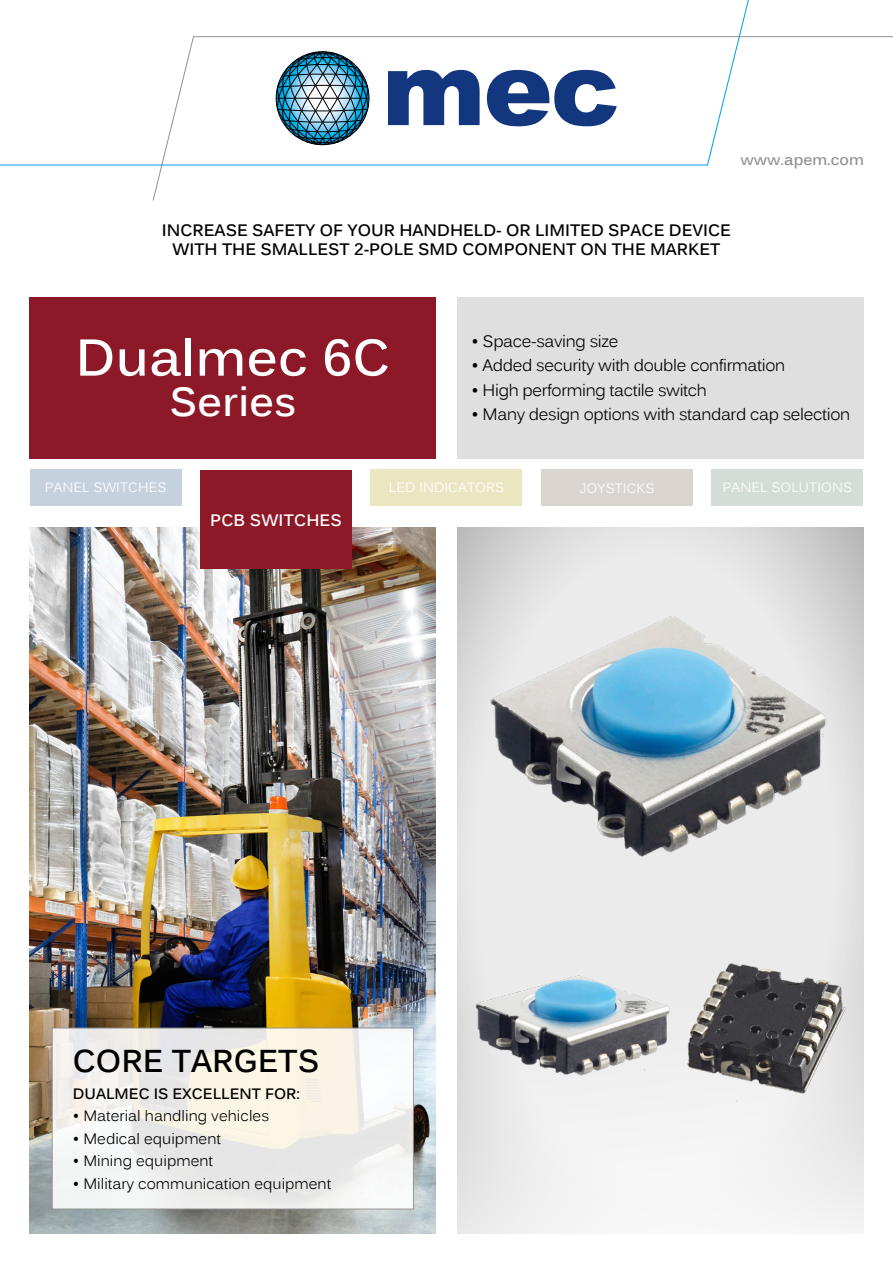
<style>
.page{position:relative;width:893px;height:1263px;background:#fff}
.page>*{position:absolute;margin:0;border:0;box-sizing:border-box;transform-origin:0 0}
.t1{font:700 51px "Kalinga";letter-spacing:.01em;color:#fff}
.t2{font:700 40.35px "Kalinga";letter-spacing:.01em;color:#fff}
.t3{font:700 31.5px "Kalinga";color:#000}
.t4{font:16.5px "Kalinga";letter-spacing:-.02em;color:#000}
.t5{font:700 16.5px "Kalinga";color:#000}
.t6{font:700 16.5px "Kalinga";letter-spacing:.01em;color:#fff}
.t7{font:15px "Kalinga";color:#000}
.t8{font:700 15px "Kalinga";color:#000}
.t9{font:700 15px "Kalinga";color:#919191}
.t10{font:13.5px "Kalinga";letter-spacing:.01em;color:#fff}
</style>
<div class="page">
<svg style="left:0;top:0;width:749px;height:166px"></svg>
<svg style="left:388px;top:70px;width:229px;height:56px"></svg>
<img style="left:269px;top:51px;width:110px;height:94px">
<img style="left:30px;top:527px;width:406px;height:706px">
<svg style="left:457px;top:527px;width:406px;height:706px"></svg>
<div style="left:200px;top:470px;width:152px;height:98px;background:#8d1928"></div>
<div style="left:30px;top:469px;width:152px;height:37px;background:#c6d1de"></div>
<svg style="left:370px;top:469px;width:493px;height:37px;fill:#dbdcd2"></svg>
<div style="left:457px;top:298px;width:406px;height:161px;background:#dfdfdf"></div>
<div style="left:30px;top:298px;width:406px;height:161px;background:#8d1928"></div>
<svg style="left:52px;top:1028px;width:362px;height:181px"></svg>
<img style="left:482px;top:590px;width:356px;height:280px">
<img style="left:645px;top:907px;width:219px;height:194px">
<img style="left:462px;top:955px;width:223px;height:140px">
<p class="t9" style="left:740px;top:150px;width:125px">www.apem.com</p>
<p class="t5" style="left:162px;top:219px;width:571px">INCREASE SAFETY OF YOUR HANDHELD- OR LIMITED SPACE DEVICE</p>
<p class="t5" style="left:173px;top:239px;width:549px">WITH THE SMALLEST 2-POLE SMD COMPONENT ON THE MARKET</p>
<p class="t1" style="left:76px;top:324px;width:316px">Dualmec 6C</p>
<p class="t2" style="left:169px;top:375px;width:128px">Series</p>
<p class="t4" style="left:472px;top:331px;width:149px">• Space-saving size</p>
<p class="t4" style="left:472px;top:355px;width:315px">• Added security with double confirmation</p>
<p class="t4" style="left:472px;top:379px;width:237px">• High performing tactile switch</p>
<p class="t4" style="left:472px;top:403px;width:380px">• Many design options with standard cap selection</p>
<p class="t10" style="left:45px;top:478px;width:123px">PANEL SWITCHES</p>
<p class="t6" style="left:210px;top:509px;width:133px">PCB SWITCHES</p>
<p class="t10" style="left:389px;top:478px;width:117px">LED INDICATORS</p>
<p class="t10" style="left:579px;top:480px;width:76px">JOYSTICKS</p>
<p class="t10" style="left:723px;top:478px;width:131px">PANEL SOLUTIONS</p>
<p class="t3" style="left:73px;top:1040px;width:248px">CORE TARGETS</p>
<p class="t8" style="left:73px;top:1083px;width:229px">DUALMEC IS EXCELLENT FOR:</p>
<p class="t7" style="left:73px;top:1106px;width:198px">• Material handling vehicles</p>
<p class="t7" style="left:73px;top:1128px;width:150px">• Medical equipment</p>
<p class="t7" style="left:73px;top:1151px;width:142px">• Mining equipment</p>
<p class="t7" style="left:73px;top:1173px;width:260px">• Military communication equipment</p>
</div>
